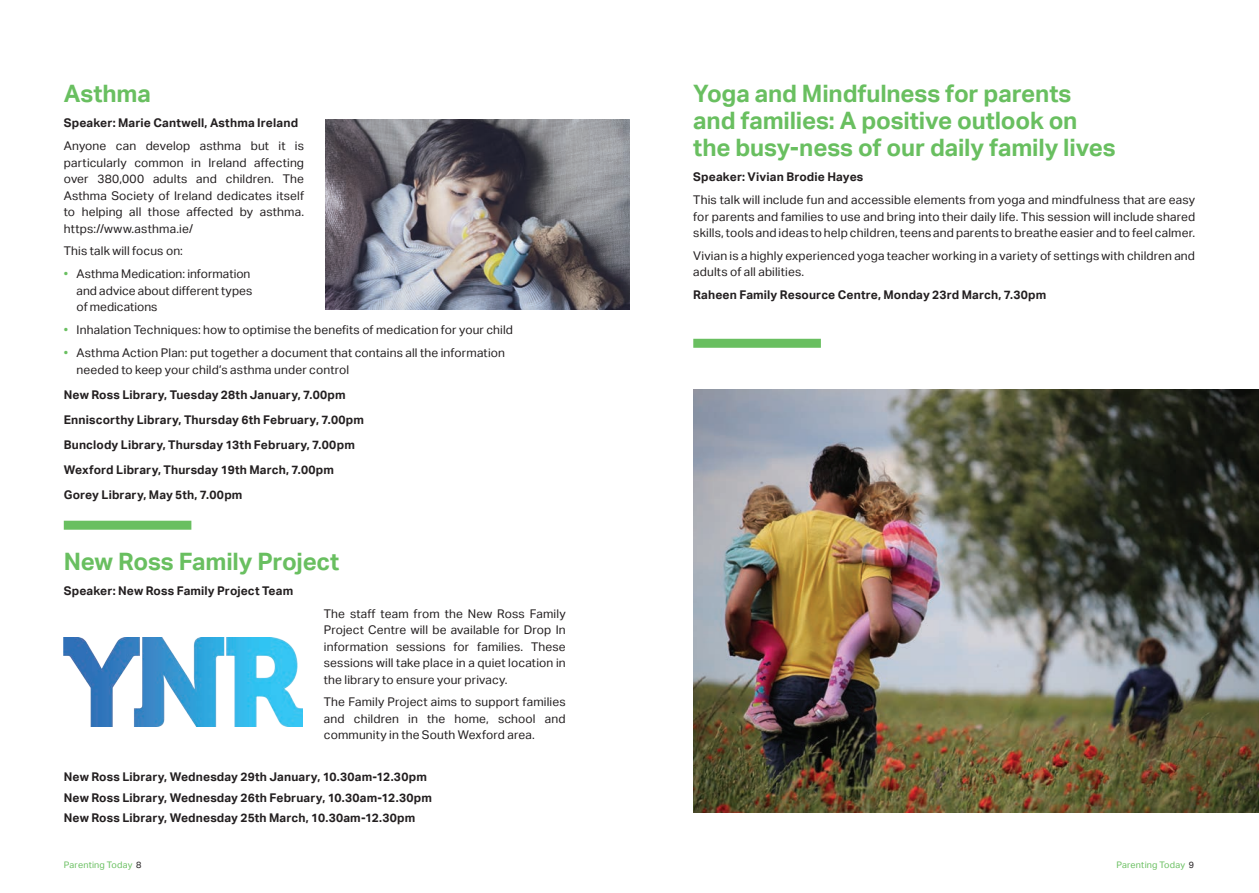
<style>
.page{position:relative;width:1259px;height:893px;background:#fff}
.page>*{position:absolute;margin:0;border:0;box-sizing:border-box;transform-origin:0 0}
.t1{font:700 24px/27px "Aktiv Grotesk";letter-spacing:-.005em;color:#69bf60}
.t2{font:12px/16.5px "Aktiv Grotesk";letter-spacing:.01em;color:#231f20;text-align:justify}
.t3{font:700 12px/25px "Aktiv Grotesk";letter-spacing:.01em;color:#231f20}
.t4{font:9px "Aktiv Grotesk";letter-spacing:.02em;color:#69bf60}
.s1{color:#69bf60}
.s2{color:#231f20}
</style>
<div class="page">
<div style="left:64px;top:521px;width:127px;height:9px;background:#69bf60"></div>
<div style="left:693px;top:339px;width:128px;height:9px;background:#69bf60"></div>
<img style="left:325px;top:119px;width:304px;height:190px">
<img style="left:64px;top:638px;width:239px;height:89px">
<img style="left:693px;top:390px;width:566px;height:422px">
<h1 class="t1" style="left:64px;top:80px;width:89px">Asthma</h1>
<p class="t3" style="left:64px;top:111px;width:236px">Speaker: Marie Cantwell, Asthma Ireland</p>
<p class="t2" style="left:64px;top:138px;width:242px">Anyone can develop asthma but it is particularly common in Ireland affecting over 380,000 adults and children. The Asthma Society of Ireland dedicates itself to helping all those affected by asthma. https://www.asthma.ie/</p>
<p class="t2" style="left:64px;top:243px;width:121px">This talk will focus on:</p>
<p class="t2" style="left:77px;top:266px;width:177px;text-align:left;text-indent:-13px"><span class="s1">•</span> Asthma Medication: information and advice about different types of medications</p>
<p class="t2" style="left:64px;top:322px;width:451px"><span class="s1">•</span> Inhalation Techniques: how to optimise the benefits of medication for your child</p>
<p class="t2" style="left:77px;top:345px;width:430px;text-indent:-13px"><span class="s1">•</span> Asthma Action Plan: put together a document that contains all the information needed to keep your child’s asthma under control</p>
<p class="t3" style="left:64px;top:382px;width:302px">New Ross Library, Tuesday 28th January, 7.00pm Enniscorthy Library, Thursday 6th February, 7.00pm Bunclody Library, Thursday 13th February, 7.00pm Wexford Library, Thursday 19th March, 7.00pm Gorey Library, May 5th, 7.00pm</p>
<h1 class="t1" style="left:64px;top:548px;width:277px">New Ross Family Project</h1>
<p class="t3" style="left:64px;top:578px;width:231px">Speaker: New Ross Family Project Team</p>
<p class="t2" style="left:324px;top:605px;width:243px">The staff team from the New Ross Family Project Centre will be available for Drop In information sessions for families. These sessions will take place in a quiet location in the library to ensure your privacy.</p>
<p class="t2" style="left:324px;top:694px;width:243px">The Family Project aims to support families and children in the home, school and community in the South Wexford area.</p>
<p class="t3" style="left:64px;top:766px;width:369px;line-height:20.7px">New Ross Library, Wednesday 29th January, 10.30am-12.30pm<br>New Ross Library, Wednesday 26th February, 10.30am-12.30pm<br>New Ross Library, Wednesday 25th March, 10.30am-12.30pm</p>
<h1 class="t1" style="left:693px;top:80px;width:424px">Yoga and Mindfulness for parents and families: A positive outlook on the busy-ness of our daily family lives</h1>
<p class="t3" style="left:693px;top:165px;width:172px">Speaker: Vivian Brodie Hayes</p>
<p class="t2" style="left:693px;top:192px;width:503px">This talk will include fun and accessible elements from yoga and mindfulness that are easy for parents and families to use and bring into their daily life. This session will include shared skills, tools and ideas to help children, teens and parents to breathe easier and to feel calmer.</p>
<p class="t2" style="left:693px;top:248px;width:503px">Vivian is a highly experienced yoga teacher working in a variety of settings with children and adults of all abilities.</p>
<p class="t3" style="left:693px;top:283px;width:354px">Raheen Family Resource Centre, Monday 23rd March, 7.30pm</p>
<p class="t4" style="left:64px;top:860px;width:79px">Parenting Today <span class="s2">8</span></p>
<p class="t4" style="left:1116px;top:860px;width:79px">Parenting Today <span class="s2">9</span></p>
</div>
